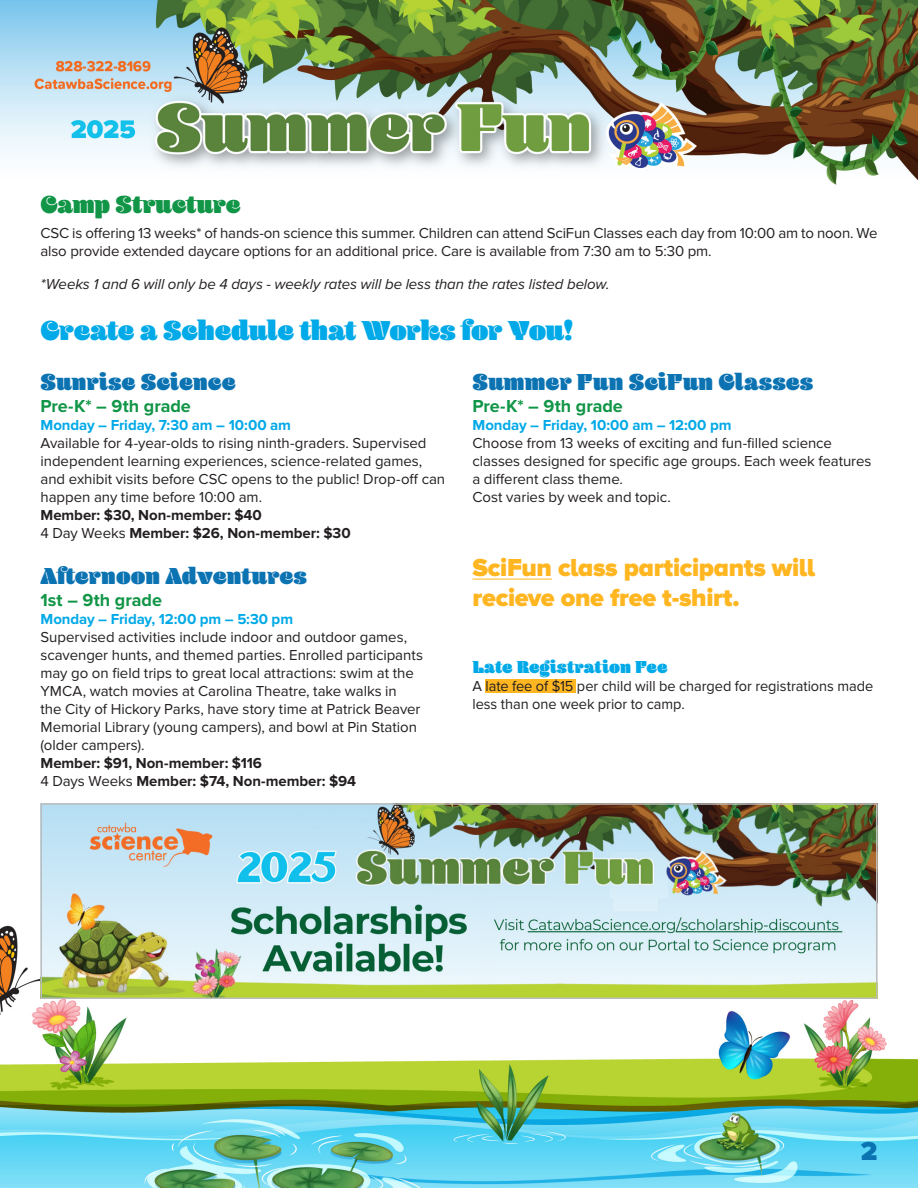
<style>
.page{position:relative;width:918px;height:1188px;background:#fff}
.page>*{position:absolute;margin:0;border:0;box-sizing:border-box;transform-origin:0 0}
.t1{font:900 28.5px "Blenny";letter-spacing:-.01em;color:#00a9e7}
.t2{font:900 27px "Proxima Nova";color:#0c73b3}
.t3{font:900 25.5px/30.6px "Proxima Nova A";letter-spacing:-.015em;color:#ffb620}
.t4{font:900 25.5px "Blenny";letter-spacing:-.005em;color:#119547}
.t5{font:900 24px "Blenny";color:#0c73b3}
.t6{font:700 18px "Proxima Nova";color:#119547}
.t7{font:900 18px "Blenny";letter-spacing:.005em;color:#00a9e7}
.t8{font:15px/18px "Proxima Nova";letter-spacing:-.005em;color:#231f20}
.t9{font:700 15px "Proxima Nova";letter-spacing:-.005em;color:#231f20}
.t10{font:700 15px "Proxima Nova";letter-spacing:-.005em;color:#00a9e7}
.t11{font:italic 15px "Proxima Nova";letter-spacing:-.005em;color:#231f20}
.s1{font-weight:400}
</style>
<div class="page">
<img style="left:0;top:0;width:918px;height:185px">
<img style="left:0;top:925px;width:918px;height:263px">
<div style="left:485px;top:679px;width:90px;height:13px;background:#ffb620"></div>
<img style="left:43px;top:806px;width:832px;height:190px">
<div style="left:40px;top:803px;width:838px;height:196px;border:2px solid #bcbcbc"></div>
<hr style="left:472px;top:579px;width:80px;height:1px;background:#ffb620">
<p class="t4" style="left:40px;top:190px;width:202px">Camp Structure</p>
<p class="t8" style="left:40px;top:225px;width:839px">CSC is offering 13 weeks* of hands-on science this summer. Children can attend SciFun Classes each day from 10:00 am to noon. We also provide extended daycare options for an additional price. Care is available from 7:30 am to 5:30 pm.</p>
<p class="t11" style="left:40px;top:276px;width:571px">*Weeks 1 and 6 will only be 4 days - weekly rates will be less than the rates listed below.</p>
<p class="t1" style="left:40px;top:314px;width:534px">Create a Schedule that Works for You!</p>
<p class="t5" style="left:40px;top:368px;width:197px">Sunrise Science</p>
<p class="t6" style="left:40px;top:395px;width:152px">Pre-K* – 9th grade</p>
<p class="t10" style="left:40px;top:416px;width:252px">Monday – Friday, 7:30 am – 10:00 am</p>
<p class="t8" style="left:40px;top:434px;width:406px">Available for 4-year-olds to rising ninth-graders. Supervised independent learning experiences, science-related games, and exhibit visits before CSC opens to the public! Drop-off can happen any time before 10:00 am.</p>
<p class="t9" style="left:40px;top:506px;width:223px">Member: $30, Non-member: $40</p>
<p class="t9" style="left:40px;top:524px;width:312px"><span class="s1">4 Day Weeks</span> Member: $26, Non-member: $30</p>
<p class="t5" style="left:40px;top:562px;width:268px">Afternoon Adventures</p>
<p class="t6" style="left:40px;top:589px;width:123px">1st – 9th grade</p>
<p class="t10" style="left:40px;top:610px;width:254px">Monday – Friday, 12:00 pm – 5:30 pm</p>
<p class="t8" style="left:40px;top:628px;width:384px">Supervised activities include indoor and outdoor games, scavenger hunts, and themed parties. Enrolled participants may go on field trips to great local attractions: swim at the YMCA, watch movies at Carolina Theatre, take walks in<br>the City of Hickory Parks, have story time at Patrick Beaver Memorial Library (young campers), and bowl at Pin Station (older campers).</p>
<p class="t9" style="left:40px;top:754px;width:223px">Member: $91, Non-member: $116</p>
<p class="t9" style="left:40px;top:772px;width:317px"><span class="s1">4 Days Weeks</span> Member: $74, Non-member: $94</p>
<p class="t5" style="left:472px;top:368px;width:342px">Summer Fun SciFun Classes</p>
<p class="t6" style="left:472px;top:395px;width:152px">Pre-K* – 9th grade</p>
<p class="t10" style="left:472px;top:416px;width:261px">Monday – Friday, 10:00 am – 12:00 pm</p>
<p class="t8" style="left:472px;top:434px;width:400px">Choose from 13 weeks of exciting and fun-filled science classes designed for specific age groups. Each week features a different class theme.</p>
<p class="t8" style="left:472px;top:488px;width:200px">Cost varies by week and topic.</p>
<p class="t3" style="left:472px;top:551px;width:344px">SciFun class participants will recieve one free t-shirt.</p>
<p class="t7" style="left:472px;top:656px;width:197px">Late Registration Fee</p>
<p class="t8" style="left:472px;top:677px;width:402px">A late fee of $15 per child will be charged for registrations made less than one week prior to camp.</p>
<p class="t2" style="left:861px;top:1135px;width:18px">2</p>
</div>
